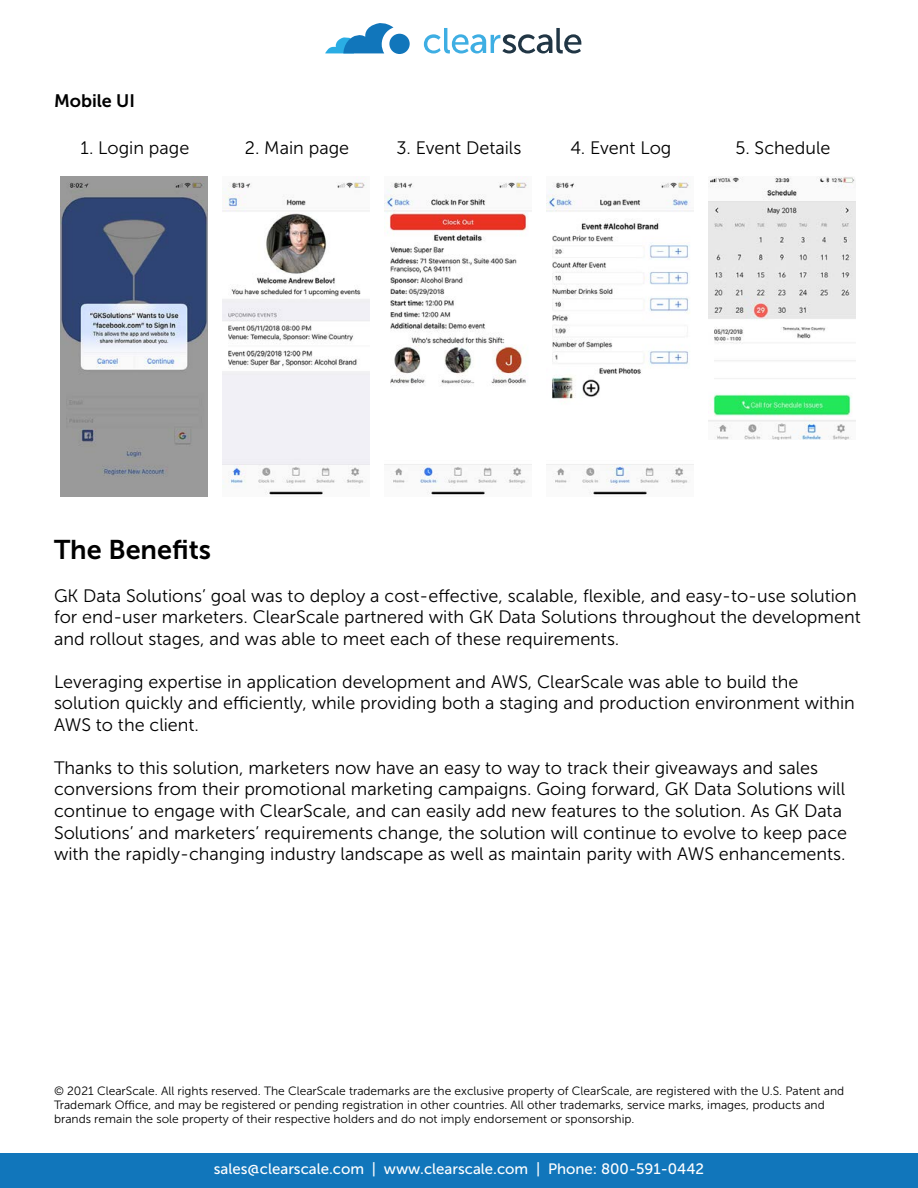
<style>
.page{position:relative;width:918px;height:1188px;background:#fff}
.page>*{position:absolute;margin:0;border:0;box-sizing:border-box;transform-origin:0 0}
.t1{font:27px "Museo Sans 700";color:#000}
.t2{font:18px/21.6px "Museo Sans 300";color:#000}
.t3{font:18px "Museo Sans 700";color:#000}
.t4{font:15px "Museo Sans 500";color:#fff}
.t5{font:12px/14.4px "Museo Sans 300";color:#000}
</style>
<div class="page">
<svg style="left:424px;top:28px;width:157px;height:25px"></svg>
<div style="left:389px;top:34px;width:21px;height:20px;background:#1176bb;border-radius:50%"></div>
<svg style="left:325px;top:23px;width:68px;height:30px"></svg>
<div style="left:0;top:1154px;width:918px;height:34px;background:#1176bb"></div>
<img style="left:60px;top:177px;width:148px;height:320px">
<img style="left:222px;top:179px;width:148px;height:316px">
<img style="left:384px;top:179px;width:148px;height:316px">
<img style="left:546px;top:179px;width:148px;height:316px">
<img style="left:708px;top:177px;width:148px;height:262px">
<p class="t3" style="left:54px;top:91px;width:83px">Mobile UI</p>
<p class="t2" style="left:81px;top:137px;width:110px">1. Login page</p>
<p class="t2" style="left:245px;top:137px;width:106px">2. Main page</p>
<p class="t2" style="left:397px;top:137px;width:126px">3. Event Details</p>
<p class="t2" style="left:571px;top:137px;width:102px">4. Event Log</p>
<p class="t2" style="left:736px;top:137px;width:96px">5. Schedule</p>
<h1 class="t1" style="left:54px;top:534px;width:159px">The Benefits</h1>
<p class="t2" style="left:54px;top:585px;width:808px">GK Data Solutions’ goal was to deploy a cost-effective, scalable, flexible, and easy-to-use solution for end-user marketers. ClearScale partnered with GK Data Solutions throughout the development and rollout stages, and was able to meet each of these requirements.</p>
<p class="t2" style="left:54px;top:671px;width:802px">Leveraging expertise in application development and AWS, ClearScale was able to build the solution quickly and efficiently, while providing both a staging and production environment within<br>AWS to the client.</p>
<p class="t2" style="left:54px;top:757px;width:795px">Thanks to this solution, marketers now have an easy to way to track their giveaways and sales conversions from their promotional marketing campaigns. Going forward, GK Data Solutions will continue to engage with ClearScale, and can easily add new features to the solution. As GK Data Solutions’ and marketers’ requirements change, the solution will continue to evolve to keep pace with the rapidly-changing industry landscape as well as maintain parity with AWS enhancements.</p>
<p class="t5" style="left:54px;top:1083px;width:792px">© 2021 ClearScale. All rights reserved. The ClearScale trademarks are the exclusive property of ClearScale, are registered with the U.S. Patent and<br>Trademark Office, and may be registered or pending registration in other countries. All other trademarks, service marks, images, products and brands remain the sole property of their respective holders and do not imply endorsement or sponsorship.</p>
<p class="t4" style="left:214px;top:1161px;width:492px">sales@clearscale.com | www.clearscale.com | Phone: 800-591-0442</p>
</div>
